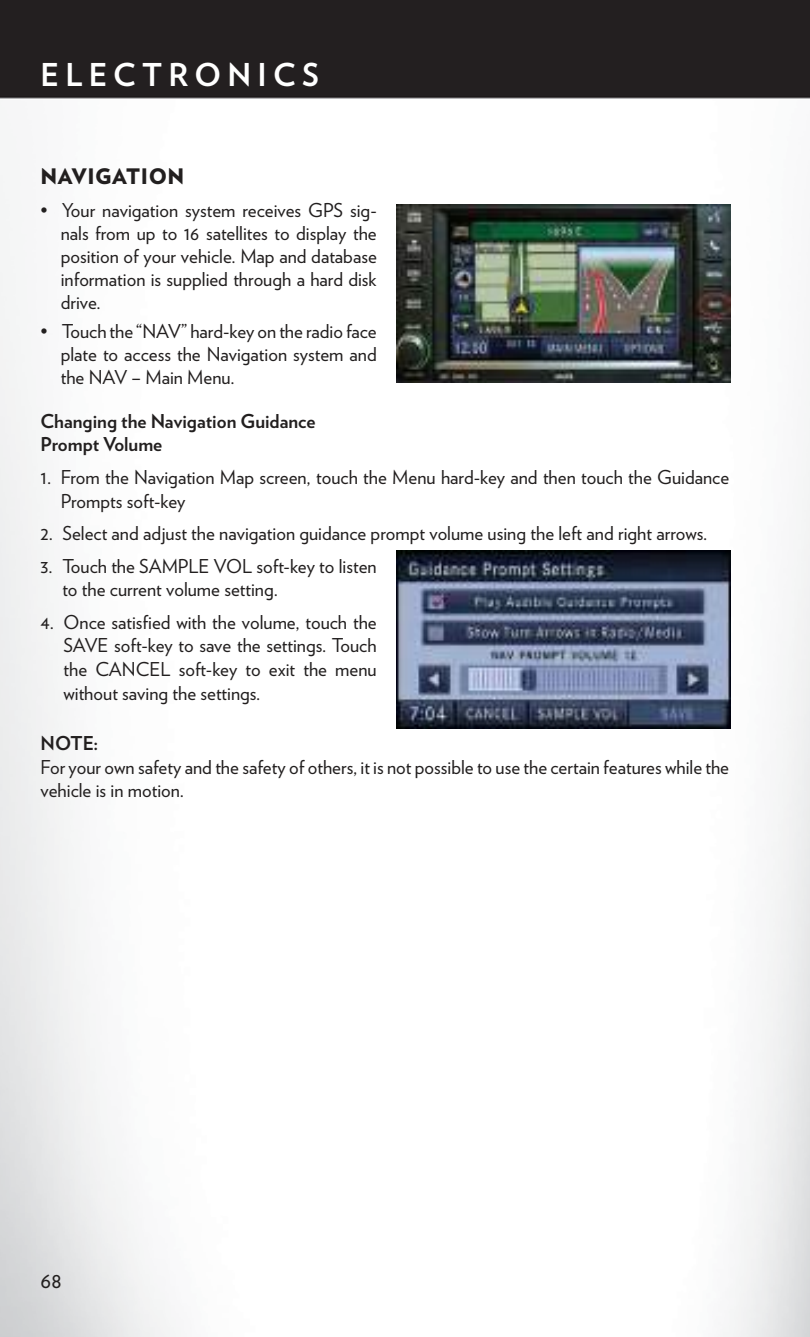
<style>
.page{position:relative;width:810px;height:1337px;background:#fff}
.page>*{position:absolute;margin:0;border:0;box-sizing:border-box;transform-origin:0 0}
.t1{font:700 31.5px "Verlag";letter-spacing:.2em;color:#fff}
.t2{font:22.5px "Verlag";color:#221f1f}
.t3{font:900 21.38px "Verlag";letter-spacing:.025em;color:#221f1f}
.t4{font:19.12px/22.9px "Verlag";color:#221f1f;text-align:justify}
.t5{font:700 19.12px/23.6px "Verlag";color:#221f1f}
</style>
<div class="page">
<img style="left:0;top:0;width:810px;height:1336px">
<img style="left:397px;top:204px;width:334px;height:179px">
<img style="left:397px;top:550px;width:334px;height:178px">
<h1 class="t1" style="left:40px;top:63px;width:280px">ELECTRONICS</h1>
<p class="t3" style="left:41px;top:169px;width:145px">NAVIGATION</p>
<p class="t4" style="left:61px;top:201px;width:318px;text-indent:-20px">• Your navigation system receives GPS sig&shy;nals from up to 16 satellites to display the position of your vehicle. Map and database information is supplied through a hard disk drive.</p>
<p class="t4" style="left:61px;top:322px;width:318px;text-indent:-20px">• Touch the “NAV” hard-key on the radio face plate to access the Navigation system and the NAV – Main Menu.</p>
<p class="t5" style="left:41px;top:411px;width:277px">Changing the Navigation Guidance<br>Prompt Volume</p>
<p class="t4" style="left:61px;top:467px;width:670px;line-height:23.6px;text-indent:-20px">1. From the Navigation Map screen, touch the Menu hard-key and then touch the Guidance<br>Prompts soft-key</p>
<p class="t4" style="left:41px;top:524px;width:668px">2. Select and adjust the navigation guidance prompt volume using the left and right arrows.</p>
<p class="t4" style="left:62px;top:556px;width:316px;line-height:23.6px;text-indent:-22px">3. Touch the SAMPLE VOL soft-key to listen to the current volume setting.</p>
<p class="t4" style="left:63px;top:612px;width:315px;line-height:23.6px;text-indent:-23px">4. Once satisfied with the volume, touch the SAVE soft-key to save the settings. Touch the CANCEL soft-key to exit the menu without saving the settings.</p>
<p class="t5" style="left:41px;top:733px;width:59px">NOTE:</p>
<p class="t4" style="left:41px;top:757px;width:690px;line-height:23.6px">For your own safety and the safety of others, it is not possible to use the certain features while the vehicle is in motion.</p>
<p class="t2" style="left:40px;top:1271px;width:23px">68</p>
</div>
